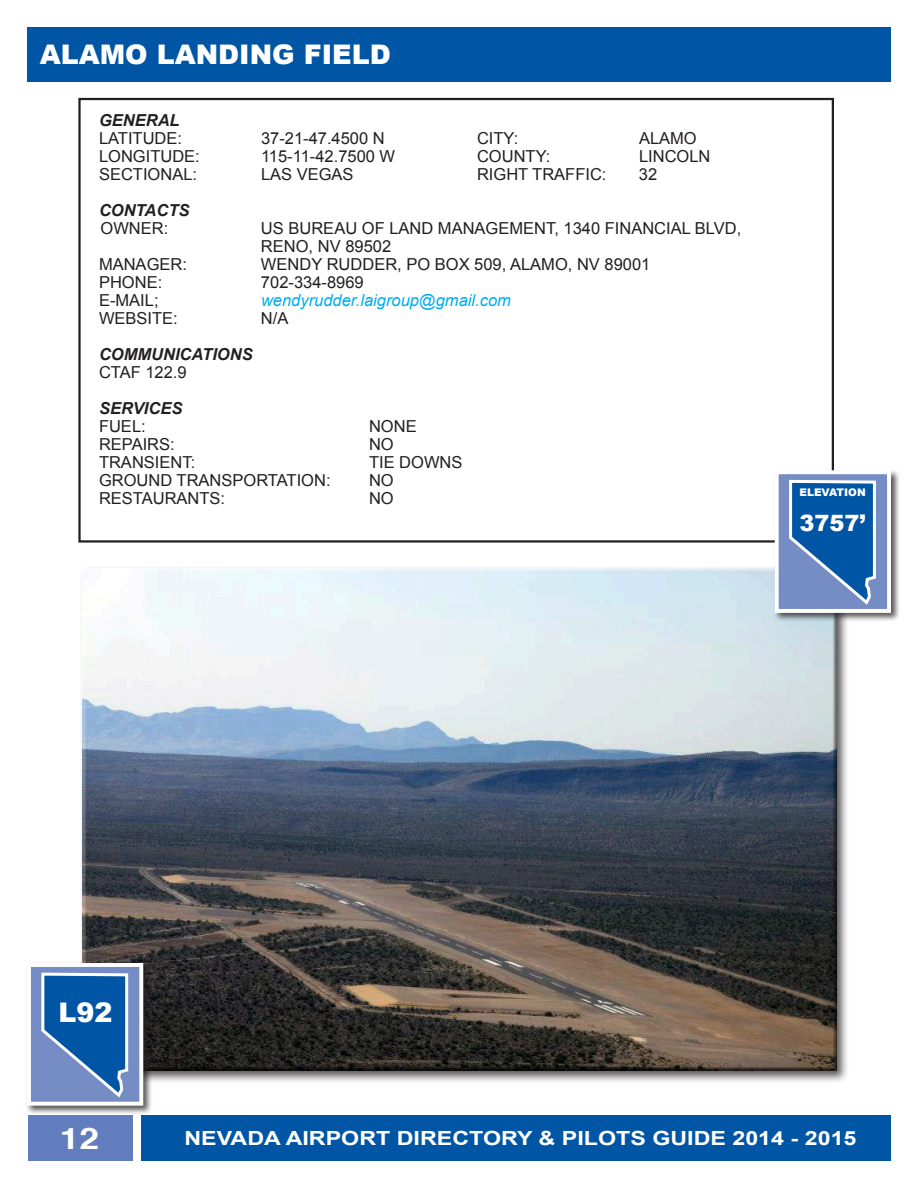
<style>
.page{position:relative;width:918px;height:1188px;background:#fff}
.page>*{position:absolute;margin:0;border:0;box-sizing:border-box;transform-origin:0 0}
.t1{font:700 29.7px "Helvetica";color:#fff;scale:1.19 1}
.t2{font:900 27px "Arial";color:#fff}
.t3{font:900 22.5px "Arial";color:#fff}
.t4{font:700 19.5px "Arial";color:#fff;scale:1.19 1}
.t5{font:16.5px "Arial";color:#231f20}
.t6{font:italic 700 16.5px "Arial";color:#231f20}
.t7{font:italic 16.5px "Arial";color:#00aeef}
.t8{font:900 10.5px "Arial";color:#fff}
</style>
<div class="page">
<div style="left:28px;top:27px;width:863px;height:55px;background:#0155a5"></div>
<div style="left:142px;top:1116px;width:749px;height:45px;background:#0155a5"></div>
<div style="left:28px;top:1116px;width:104px;height:45px;background:#627dbd"></div>
<div style="left:79px;top:565px;width:771px;height:519px;background:#231f20;opacity:.75"></div>
<div style="left:81px;top:568px;width:756px;height:504px;background:#231f20;opacity:.75"></div>
<div style="left:78px;top:98px;width:756px;height:445px;border:2px solid #231f20"></div>
<div style="left:25px;top:961px;width:128px;height:154px;background:#231f20;opacity:.75"></div>
<div style="left:27px;top:963px;width:116px;height:143px;background:#768cc5;border:4px solid #fff"></div>
<svg style="left:41px;top:972px;width:88px;height:126px"></svg>
<div style="left:773px;top:469px;width:128px;height:154px;background:#231f20;opacity:.75"></div>
<div style="left:775px;top:470px;width:116px;height:143px;background:#768cc5;border:4px solid #fff"></div>
<svg style="left:789px;top:479px;width:87px;height:126px"></svg>
<p class="t2" style="left:40px;top:35px;width:353px">ALAMO LANDING FIELD</p>
<p class="t6" style="left:99px;top:109px;width:82px">GENERAL</p>
<p class="t5" style="left:99px;top:127px;width:85px">LATITUDE:</p>
<p class="t5" style="left:261px;top:127px;width:125px">37-21-47.4500 N</p>
<p class="t5" style="left:477px;top:127px;width:43px">CITY:</p>
<p class="t5" style="left:639px;top:127px;width:59px">ALAMO</p>
<p class="t5" style="left:99px;top:145px;width:102px">LONGITUDE:</p>
<p class="t5" style="left:261px;top:145px;width:136px">115-11-42.7500 W</p>
<p class="t5" style="left:477px;top:145px;width:75px">COUNTY:</p>
<p class="t5" style="left:639px;top:145px;width:73px">LINCOLN</p>
<p class="t5" style="left:99px;top:163px;width:100px">SECTIONAL:</p>
<p class="t5" style="left:261px;top:163px;width:94px">LAS VEGAS</p>
<p class="t5" style="left:477px;top:163px;width:131px">RIGHT TRAFFIC:</p>
<p class="t5" style="left:639px;top:163px;width:20px">32</p>
<p class="t6" style="left:99px;top:199px;width:92px">CONTACTS</p>
<p class="t5" style="left:100px;top:217px;width:69px">OWNER:</p>
<p class="t5" style="left:261px;top:217px;width:482px">US BUREAU OF LAND MANAGEMENT, 1340 FINANCIAL BLVD,</p>
<p class="t5" style="left:261px;top:235px;width:132px">RENO, NV 89502</p>
<p class="t5" style="left:99px;top:253px;width:90px">MANAGER:</p>
<p class="t5" style="left:261px;top:253px;width:391px">WENDY RUDDER, PO BOX 509, ALAMO, NV 89001</p>
<p class="t5" style="left:99px;top:271px;width:65px">PHONE:</p>
<p class="t5" style="left:261px;top:271px;width:104px">702-334-8969</p>
<p class="t5" style="left:99px;top:289px;width:61px">E-MAIL;</p>
<p class="t7" style="left:261px;top:289px;width:251px">wendyrudder.laigroup@gmail.com</p>
<p class="t5" style="left:99px;top:307px;width:80px">WEBSITE:</p>
<p class="t5" style="left:261px;top:307px;width:29px">N/A</p>
<p class="t6" style="left:99px;top:343px;width:155px">COMMUNICATIONS</p>
<p class="t5" style="left:99px;top:361px;width:89px">CTAF 122.9</p>
<p class="t6" style="left:99px;top:397px;width:85px">SERVICES</p>
<p class="t5" style="left:99px;top:415px;width:48px">FUEL:</p>
<p class="t5" style="left:369px;top:415px;width:49px">NONE</p>
<p class="t5" style="left:99px;top:433px;width:77px">REPAIRS:</p>
<p class="t5" style="left:369px;top:433px;width:26px">NO</p>
<p class="t5" style="left:99px;top:451px;width:98px">TRANSIENT:</p>
<p class="t5" style="left:369px;top:451px;width:95px">TIE DOWNS</p>
<p class="t5" style="left:99px;top:469px;width:233px">GROUND TRANSPORTATION:</p>
<p class="t5" style="left:369px;top:469px;width:26px">NO</p>
<p class="t5" style="left:99px;top:487px;width:128px">RESTAURANTS:</p>
<p class="t5" style="left:369px;top:487px;width:26px">NO</p>
<p class="t8" style="left:799px;top:485px;width:68px">ELEVATION</p>
<p class="t3" style="left:799px;top:507px;width:68px">3757’</p>
<p class="t2" style="left:58px;top:992px;width:56px">L92</p>
<h1 class="t1" style="left:60px;top:1115px;width:35px">12</h1>
<p class="t4" style="left:185px;top:1125px;width:566px">NEVADA AIRPORT DIRECTORY &amp; PILOTS GUIDE 2014 - 2015</p>
</div>
